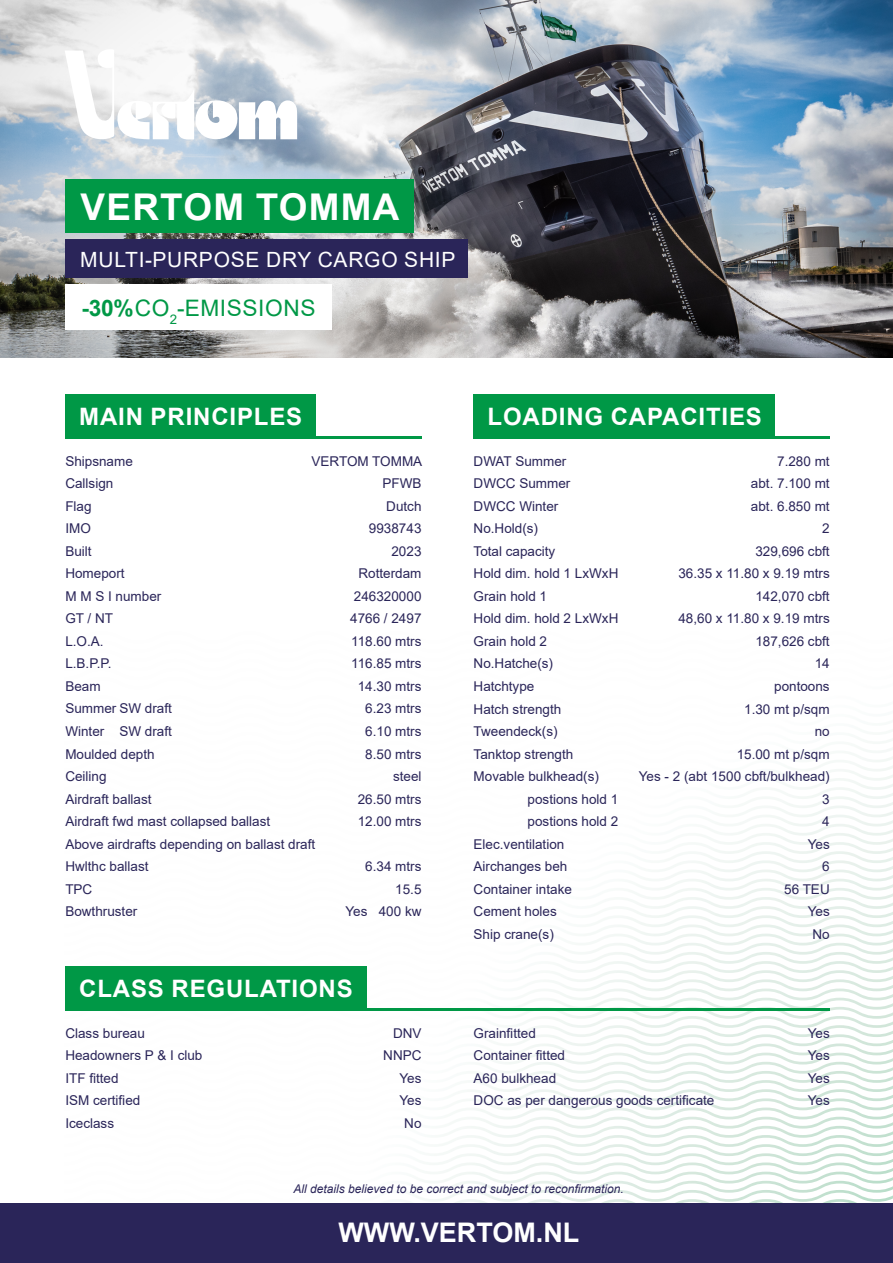
<style>
.page{position:relative;width:893px;height:1263px;background:#fff}
.page>*{position:absolute;margin:0;border:0;box-sizing:border-box;transform-origin:0 0}
.t1{font:700 36.9px "Arial";letter-spacing:.035em;color:#fff}
.t2{font:700 27px "Arial";color:#fff}
.t3{font:700 24px "Arial";letter-spacing:.035em;color:#fff}
.t4{font:22.65px "Arial";letter-spacing:.025em;color:#009846}
.t5{font:21px "Arial";letter-spacing:.035em;color:#fff}
.t6{font:13.5px/22.5px "Arial";color:#2a2559}
.t7{font:italic 12px "Arial";color:#2a2559}
.s1{font-weight:700}
</style>
<div class="page">
<svg style="left:101px;top:757px;width:792px;height:446px"></svg>
<img style="left:0;top:0;width:893px;height:358px">
<div style="left:65px;top:179px;width:349px;height:54px;background:#009846"></div>
<div style="left:65px;top:394px;width:251px;height:44px;background:#009846"></div>
<div style="left:65px;top:966px;width:302px;height:44px;background:#009846"></div>
<hr style="left:65px;top:1008px;width:765px;height:2px;background:#009846">
<hr style="left:65px;top:436px;width:356px;height:2px;background:#009846">
<hr style="left:474px;top:436px;width:356px;height:2px;background:#009846">
<div style="left:474px;top:394px;width:301px;height:44px;background:#009846"></div>
<div style="left:65px;top:240px;width:403px;height:38px;background:#2a2559"></div>
<div style="left:65px;top:285px;width:267px;height:45px;background:#fff"></div>
<svg style="left:65px;top:49px;width:232px;height:92px"></svg>
<div style="left:0;top:1203px;width:893px;height:60px;background:#2a2559"></div>
<h1 class="t1" style="left:81px;top:181px;width:320px">VERTOM TOMMA</h1>
<h3 class="t5" style="left:80px;top:245px;width:377px">MULTI-PURPOSE DRY CARGO SHIP</h3>
<h3 class="t4" style="left:81px;top:293px;width:236px"><span class="s1">-30%</span> CO<sub>2</sub>-EMISSIONS</h3>
<h3 class="t3" style="left:79px;top:400px;width:224px">MAIN PRINCIPLES</h3>
<p class="t6" style="left:65px;top:450px;width:69px">Shipsname</p>
<p class="t6" style="left:311px;top:450px;width:112px">VERTOM TOMMA</p>
<p class="t6" style="left:65px;top:472px;width:50px">Callsign</p>
<p class="t6" style="left:382px;top:472px;width:41px">PFWB</p>
<p class="t6" style="left:65px;top:495px;width:28px">Flag</p>
<p class="t6" style="left:386px;top:495px;width:37px">Dutch</p>
<p class="t6" style="left:65px;top:517px;width:27px">IMO</p>
<p class="t6" style="left:369px;top:517px;width:54px">9938743</p>
<p class="t6" style="left:65px;top:540px;width:28px">Built</p>
<p class="t6" style="left:391px;top:540px;width:32px">2023</p>
<p class="t6" style="left:65px;top:562px;width:61px">Homeport</p>
<p class="t6" style="left:358px;top:562px;width:65px">Rotterdam</p>
<p class="t6" style="left:65px;top:585px;width:98px">M M S I number</p>
<p class="t6" style="left:354px;top:585px;width:69px">246320000</p>
<p class="t6" style="left:65px;top:607px;width:49px">GT / NT</p>
<p class="t6" style="left:350px;top:607px;width:73px">4766 / 2497</p>
<p class="t6" style="left:65px;top:630px;width:40px">L.O.A.</p>
<p class="t6" style="left:351px;top:630px;width:72px">118.60 mtrs</p>
<p class="t6" style="left:65px;top:652px;width:48px">L.B.P.P.</p>
<p class="t6" style="left:351px;top:652px;width:72px">116.85 mtrs</p>
<p class="t6" style="left:65px;top:675px;width:37px">Beam</p>
<p class="t6" style="left:358px;top:675px;width:65px">14.30 mtrs</p>
<p class="t6" style="left:65px;top:697px;width:108px">Summer SW draft</p>
<p class="t6" style="left:365px;top:697px;width:58px">6.23 mtrs</p>
<p class="t6" style="left:65px;top:720px;width:108px">Winter SW draft</p>
<p class="t6" style="left:365px;top:720px;width:58px">6.10 mtrs</p>
<p class="t6" style="left:65px;top:742px;width:91px">Moulded depth</p>
<p class="t6" style="left:365px;top:742px;width:58px">8.50 mtrs</p>
<p class="t6" style="left:65px;top:765px;width:43px">Ceiling</p>
<p class="t6" style="left:393px;top:765px;width:30px">steel</p>
<p class="t6" style="left:65px;top:787px;width:88px">Airdraft ballast</p>
<p class="t6" style="left:358px;top:787px;width:65px">26.50 mtrs</p>
<p class="t6" style="left:65px;top:810px;width:206px">Airdraft fwd mast collapsed ballast</p>
<p class="t6" style="left:358px;top:810px;width:65px">12.00 mtrs</p>
<p class="t6" style="left:65px;top:832px;width:251px">Above airdrafts depending on ballast draft<br>Hwlthc ballast</p>
<p class="t6" style="left:365px;top:855px;width:58px">6.34 mtrs</p>
<p class="t6" style="left:65px;top:877px;width:28px">TPC</p>
<p class="t6" style="left:395px;top:877px;width:28px">15.5</p>
<p class="t6" style="left:65px;top:900px;width:74px">Bowthruster</p>
<p class="t6" style="left:345px;top:900px;width:78px">Yes 400 kw</p>
<h3 class="t3" style="left:79px;top:971px;width:275px">CLASS REGULATIONS</h3>
<p class="t6" style="left:65px;top:1022px;width:81px">Class bureau</p>
<p class="t6" style="left:393px;top:1022px;width:30px">DNV</p>
<p class="t6" style="left:65px;top:1044px;width:139px">Headowners P &amp; I club</p>
<p class="t6" style="left:383px;top:1044px;width:40px">NNPC</p>
<p class="t6" style="left:65px;top:1067px;width:55px">ITF fitted</p>
<p class="t6" style="left:399px;top:1067px;width:24px">Yes</p>
<p class="t6" style="left:65px;top:1089px;width:77px">ISM certified</p>
<p class="t6" style="left:399px;top:1089px;width:24px">Yes</p>
<p class="t6" style="left:65px;top:1112px;width:50px">Iceclass</p>
<p class="t6" style="left:404px;top:1112px;width:19px">No</p>
<h3 class="t3" style="left:487px;top:400px;width:276px">LOADING CAPACITIES</h3>
<p class="t6" style="left:474px;top:450px;width:94px">DWAT Summer</p>
<p class="t6" style="left:777px;top:450px;width:54px">7.280 mt</p>
<p class="t6" style="left:474px;top:472px;width:98px">DWCC Summer</p>
<p class="t6" style="left:751px;top:472px;width:80px">abt. 7.100 mt</p>
<p class="t6" style="left:474px;top:495px;width:86px">DWCC Winter</p>
<p class="t6" style="left:751px;top:495px;width:80px">abt. 6.850 mt</p>
<p class="t6" style="left:474px;top:517px;width:66px">No.Hold(s)</p>
<p class="t6" style="left:822px;top:517px;width:9px">2</p>
<p class="t6" style="left:474px;top:540px;width:83px">Total capacity</p>
<p class="t6" style="left:755px;top:540px;width:76px">329,696 cbft</p>
<p class="t6" style="left:474px;top:562px;width:146px">Hold dim. hold 1 LxWxH</p>
<p class="t6" style="left:678px;top:562px;width:153px">36.35 x 11.80 x 9.19 mtrs</p>
<p class="t6" style="left:474px;top:585px;width:75px">Grain hold 1</p>
<p class="t6" style="left:755px;top:585px;width:76px">142,070 cbft</p>
<p class="t6" style="left:474px;top:607px;width:146px">Hold dim. hold 2 LxWxH</p>
<p class="t6" style="left:678px;top:607px;width:153px">48,60 x 11.80 x 9.19 mtrs</p>
<p class="t6" style="left:474px;top:630px;width:75px">Grain hold 2</p>
<p class="t6" style="left:755px;top:630px;width:76px">187,626 cbft</p>
<p class="t6" style="left:474px;top:652px;width:81px">No.Hatche(s)</p>
<p class="t6" style="left:815px;top:652px;width:17px">14</p>
<p class="t6" style="left:474px;top:675px;width:62px">Hatchtype</p>
<p class="t6" style="left:774px;top:675px;width:57px">pontoons</p>
<p class="t6" style="left:474px;top:697px;width:89px">Hatch strength</p>
<p class="t6" style="left:744px;top:697px;width:87px">1.30 mt p/sqm</p>
<p class="t6" style="left:474px;top:720px;width:86px">Tweendeck(s)</p>
<p class="t6" style="left:815px;top:720px;width:17px">no</p>
<p class="t6" style="left:474px;top:742px;width:101px">Tanktop strength</p>
<p class="t6" style="left:737px;top:742px;width:95px">15.00 mt p/sqm</p>
<p class="t6" style="left:474px;top:765px;width:127px">Movable bulkhead(s)</p>
<p class="t6" style="left:639px;top:765px;width:192px">Yes - 2 (abt 1500 cbft/bulkhead)</p>
<p class="t6" style="left:528px;top:787px;width:92px">postions hold 1</p>
<p class="t6" style="left:822px;top:787px;width:9px">3</p>
<p class="t6" style="left:528px;top:810px;width:92px">postions hold 2</p>
<p class="t6" style="left:822px;top:810px;width:9px">4</p>
<p class="t6" style="left:474px;top:832px;width:92px">Elec.ventilation</p>
<p class="t6" style="left:808px;top:832px;width:24px">Yes</p>
<p class="t6" style="left:474px;top:855px;width:95px">Airchanges beh</p>
<p class="t6" style="left:822px;top:855px;width:9px">6</p>
<p class="t6" style="left:474px;top:877px;width:100px">Container intake</p>
<p class="t6" style="left:784px;top:877px;width:47px">56 TEU</p>
<p class="t6" style="left:474px;top:900px;width:85px">Cement holes</p>
<p class="t6" style="left:808px;top:900px;width:24px">Yes</p>
<p class="t6" style="left:474px;top:922px;width:82px">Ship crane(s)</p>
<p class="t6" style="left:812px;top:922px;width:19px">No</p>
<p class="t6" style="left:474px;top:1022px;width:64px">Grainfitted</p>
<p class="t6" style="left:808px;top:1022px;width:24px">Yes</p>
<p class="t6" style="left:474px;top:1044px;width:93px">Container fitted</p>
<p class="t6" style="left:808px;top:1044px;width:24px">Yes</p>
<p class="t6" style="left:474px;top:1067px;width:84px">A60 bulkhead</p>
<p class="t6" style="left:808px;top:1067px;width:24px">Yes</p>
<p class="t6" style="left:474px;top:1089px;width:242px">DOC as per dangerous goods certificate</p>
<p class="t6" style="left:808px;top:1089px;width:24px">Yes</p>
<p class="t7" style="left:294px;top:1181px;width:332px">All details believed to be correct and subject to reconfirmation.</p>
<h2 class="t2" style="left:338px;top:1214px;width:242px">WWW.VERTOM.NL</h2>
</div>
